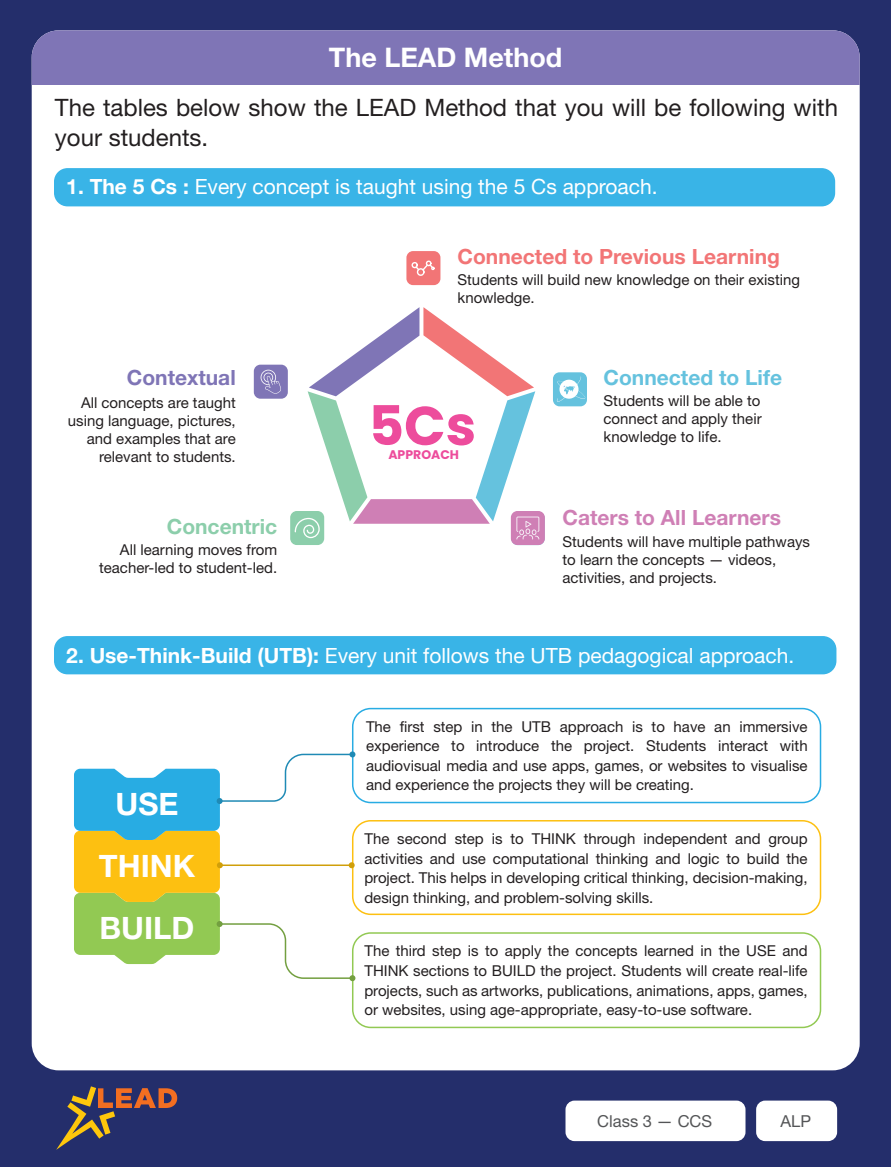
<style>
.page{position:relative;width:891px;height:1167px;background:#fff}
.page>*{position:absolute;margin:0;border:0;box-sizing:border-box;transform-origin:0 0}
.Body_Text{font:700 54.6px "Poppins";color:#ed4c9c}
.Body_text{font:700 30.9px "Helvetica Neue LT Std";color:#fff}
.t1{font:700 27.6px "Open Sans";color:#fff}
.Body_text-2{font:700 27px "Helvetica Neue LT Std";color:#fff}
.Body_text-3{font:24px/30px "Helvetica Neue LT Std";color:#231f20}
._06_body_10_bold{font:21px "Helvetica Neue LT Std";color:#fff}
.Body_Text-2{font:700 21px "Helvetica Neue LT Std";color:#f27576}
.Body_Text-3{font:700 21px "Helvetica Neue LT Std";color:#cf7fb5}
.Body_Text-4{font:700 21px "Helvetica Neue LT Std";color:#65c2de}
.Body_Text-5{font:700 21px "Helvetica Neue LT Std";color:#7f75b6}
.Body_Text-6{font:700 21px "Helvetica Neue LT Std";color:#8cceab}
.t2{font:16.5px "Helvetica Neue LT Std";color:#545557}
.Master_Head{font:15px/19.5px "Helvetica Neue LT Std";color:#231f20;text-align:justify}
.Body_Text-7{font:15px/18px "Helvetica Neue LT Std";color:#231f20}
.Body_Text-8{font:700 12.45px "Poppins";color:#ed4c9c}
.s1{font-weight:700}
</style>
<div class="page">
<div style="left:0;top:0;width:891px;height:1166px;background:#242e6b"></div>
<div style="left:756px;top:1100px;width:81px;height:41px;background:#fff;border-radius:9px"></div>
<div style="left:566px;top:1100px;width:180px;height:41px;background:#fff;border-radius:9px"></div>
<svg style="left:56px;top:1086px;width:121px;height:63px"></svg>
<div style="left:32px;top:30px;width:828px;height:1040px;background:#fff;border-radius:27px"></div>
<div style="left:32px;top:30px;width:828px;height:55px;background:#7f75b6"></div>
<div style="left:406px;top:251px;width:34px;height:34px;background:#f27576;border-radius:7px"></div>
<svg style="left:411px;top:260px;width:24px;height:16px"></svg>
<div style="left:254px;top:364px;width:34px;height:34px;background:#7f75b6;border-radius:7px"></div>
<svg style="left:261px;top:370px;width:20px;height:24px"></svg>
<div style="left:290px;top:511px;width:34px;height:34px;background:#8cceab;border-radius:7px"></div>
<div style="left:511px;top:511px;width:34px;height:34px;background:#cf7fb5;border-radius:7px"></div>
<div style="left:553px;top:372px;width:34px;height:34px;background:#65c2de;border-radius:7px"></div>
<svg style="left:557px;top:376px;width:28px;height:26px"></svg>
<svg style="left:295px;top:307px;width:244px;height:232px"></svg>
<div style="left:352px;top:707px;width:469px;height:96px;border:2px solid #28ace3;border-radius:18px"></div>
<div style="left:352px;top:820px;width:469px;height:95px;border:2px solid #fdc011;border-radius:18px"></div>
<div style="left:352px;top:932px;width:469px;height:96px;border:2px solid #92c953;border-radius:18px"></div>
<svg style="left:74px;top:751px;width:281px;height:230px"></svg>
<div style="left:55px;top:169px;width:779px;height:37px;background:#39b4e7;border-radius:13px"></div>
<div style="left:54px;top:168px;width:781px;height:38px;border:2px solid #39b4e7;border-radius:13px"></div>
<div style="left:55px;top:637px;width:781px;height:36px;background:#39b4e7;border-radius:13px"></div>
<div style="left:54px;top:636px;width:782px;height:38px;border:2px solid #39b4e7;border-radius:13px"></div>
<p class="Body_text-2" style="left:329px;top:41px;width:235px">The LEAD Method</p>
<p class="Body_text-3" style="left:55px;top:92px;width:785px">The tables below show the LEAD Method that you will be following with your students.</p>
<p class="_06_body_10_bold" style="left:66px;top:174px;width:593px"><span class="s1">1. The 5 Cs :</span> Every concept is taught using the 5 Cs approach.</p>
<p class="Body_Text-2" style="left:458px;top:243px;width:324px">Connected to Previous Learning</p>
<p class="Body_Text-5" style="left:127px;top:365px;width:110px">Contextual</p>
<p class="Body_Text-7" style="left:68px;top:393px;width:169px;text-align:right">All concepts are taught using language, pictures, and examples that are relevant to students.</p>
<p class="Body_Text-6" style="left:167px;top:513px;width:112px">Concentric</p>
<p class="Body_Text-7" style="left:99px;top:540px;width:180px;text-align:right">All learning moves from teacher-led to student-led.</p>
<p class="Body_Text-7" style="left:458px;top:270px;width:344px">Students will build new knowledge on their existing knowledge.</p>
<p class="Body_Text" style="left:369px;top:394px;width:109px">5Cs</p>
<p class="Body_Text-8" style="left:388px;top:447px;width:72px">APPROACH</p>
<p class="Body_Text-4" style="left:604px;top:365px;width:180px">Connected to Life</p>
<p class="Body_Text-7" style="left:604px;top:391px;width:160px;text-align:justify">Students will be able to connect and apply their knowledge to life.</p>
<p class="Body_Text-3" style="left:563px;top:504px;width:220px">Caters to All Learners</p>
<p class="Body_Text-7" style="left:563px;top:532px;width:249px">Students will have multiple pathways to learn the concepts — videos, activities, and projects.</p>
<p class="_06_body_10_bold" style="left:66px;top:643px;width:729px"><span class="s1">2. Use-Think-Build (UTB):</span> Every unit follows the UTB pedagogical approach.</p>
<h3 class="t1" style="left:128px;top:777px;width:22px">U</h3>
<p class="Body_text" style="left:115px;top:784px;width:64px">USE</p>
<p class="Body_text" style="left:99px;top:846px;width:98px">THINK</p>
<p class="Body_text" style="left:99px;top:908px;width:96px">BUILD</p>
<p class="Master_Head" style="left:366px;top:716px;width:443px">The first step in the UTB approach is to have an immersive experience to introduce the project. Students interact with audiovisual media and use apps, games, or websites to visualise and experience the projects they will be creating.</p>
<p class="Master_Head" style="left:364px;top:828px;width:445px">The second step is to THINK through independent and group activities and use computational thinking and logic to build the project. This helps in developing critical thinking, decision-making, design thinking, and problem-solving skills.</p>
<p class="Master_Head" style="left:364px;top:941px;width:445px">The third step is to apply the concepts learned in the USE and THINK sections to BUILD the project. Students will create real-life projects, such as artworks, publications, animations, apps, games, or websites, using age-appropriate, easy-to-use software.</p>
<p class="t2" style="left:597px;top:1110px;width:116px">Class 3 — CCS</p>
<p class="t2" style="left:781px;top:1110px;width:32px">ALP</p>
</div>
